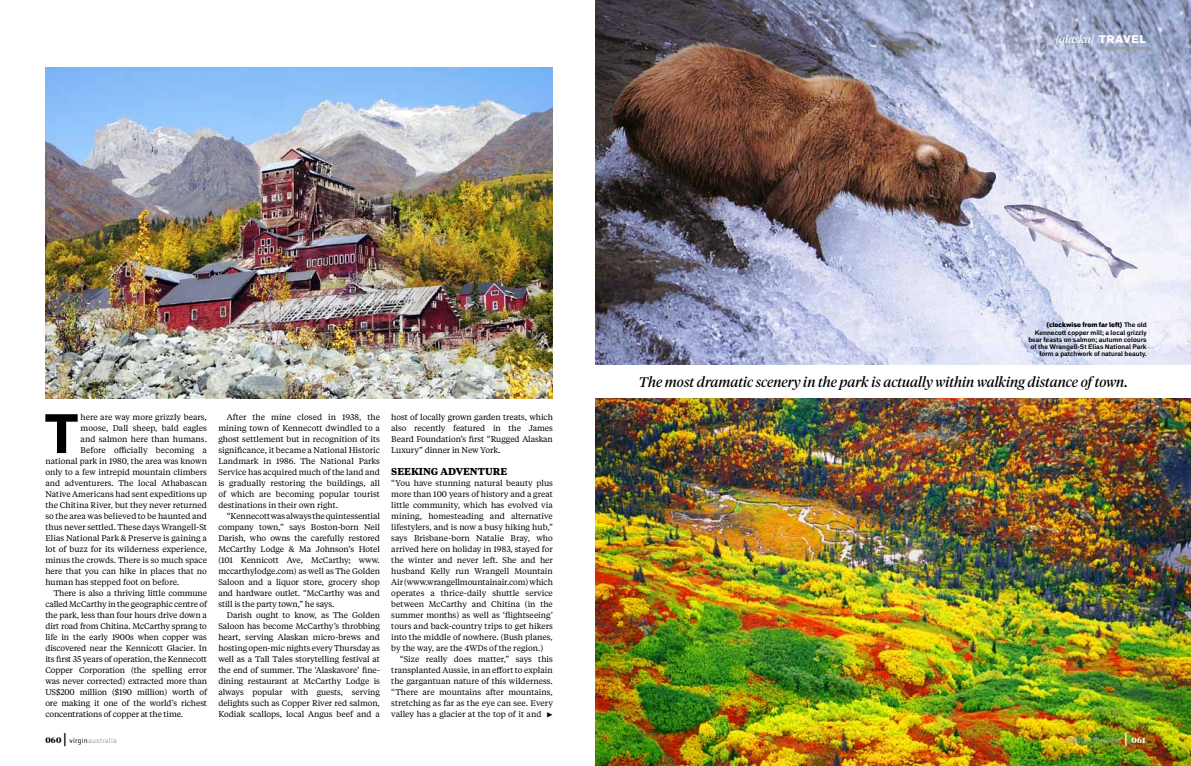
<style>
.page{position:relative;width:1191px;height:766px;background:#fff}
.page>*{position:absolute;margin:0;border:0;box-sizing:border-box;transform-origin:0 0}
.t1{font:700 expanded 55px "Embarcadero MVB Pro";color:#000}
.t2{font:italic 14px "Tiempos Headline";color:#000}
.t3{font:italic 11px "Tiempos Headline";color:#fff}
.t4{font:700 10px "Tiempos Text";color:#000}
.t5{font:8.2px/11px "Tiempos Text";letter-spacing:-.005em;color:#000;text-align:justify}
.t6{font:7px "Embarcadero MVB Pro";letter-spacing:.03em;color:#9e9e9d}
.t7{font:7px "Embarcadero MVB Pro";letter-spacing:.05em;color:#9e9e9d}
.t8{font:700 6.5px/7.2px "Embarcadero MVB Pro";color:#000;text-align:right}
.s1{font-family:"Embarcadero MVB Pro";font-weight:900;font-style:normal}
.s2{font-family:"Tiempos Headline";font-weight:700;font-size:8px;color:#000}
.s3{font-size:13px;color:#000}
.s4{color:#000}
.s5{font-family:"Embarcadero MVB Pro"}
.s6{font-weight:900}
.s7{font-size:13px;color:#fff}
.s8{font-family:"Tiempos Headline";font-weight:700;font-size:8px;color:#fff}
</style>
<div class="page">
<img style="left:595px;top:0;width:596px;height:364px">
<img style="left:45px;top:68px;width:508px;height:330px">
<img style="left:595px;top:398px;width:596px;height:367px">
<hr style="left:1099px;top:47px;width:46px;height:2px;background:#9e9e9d">
<h3 class="t3" style="left:1055px;top:32px;width:92px">{alaska} <span class="s1">TRAVEL</span></h3>
<h1 class="t1" style="left:45px;top:394px;width:35px">T</h1>
<p class="t5" style="left:81px;top:411px;width:128px">here are way more grizzly bears,</p>
<p class="t5" style="left:81px;top:422px;width:128px">moose, Dall sheep, bald eagles</p>
<p class="t5" style="left:81px;top:433px;width:128px">and salmon here than humans.</p>
<p class="t5" style="left:81px;top:444px;width:128px">Before officially becoming a</p>
<p class="t5" style="left:45px;top:455px;width:163px">national park in 1980, the area was known</p>
<p class="t5" style="left:45px;top:466px;width:163px">only to a few intrepid mountain climbers</p>
<p class="t5" style="left:45px;top:477px;width:163px">and adventurers. The local Athabascan</p>
<p class="t5" style="left:45px;top:488px;width:163px">Native Americans had sent expeditions up</p>
<p class="t5" style="left:45px;top:499px;width:163px">the Chitina River, but they never returned</p>
<p class="t5" style="left:45px;top:510px;width:163px">so the area was believed to be haunted and</p>
<p class="t5" style="left:45px;top:521px;width:163px">thus never settled. These days Wrangell-St</p>
<p class="t5" style="left:45px;top:532px;width:163px">Elias National Park &amp; Preserve is gaining a</p>
<p class="t5" style="left:45px;top:543px;width:163px">lot of buzz for its wilderness experience,</p>
<p class="t5" style="left:45px;top:554px;width:163px">minus the crowds. There is so much space</p>
<p class="t5" style="left:45px;top:565px;width:163px">here that you can hike in places that no</p>
<p class="t5" style="left:45px;top:576px;width:135px">human has stepped foot on before.</p>
<p class="t5" style="left:54px;top:587px;width:155px">There is also a thriving little commune</p>
<p class="t5" style="left:45px;top:598px;width:163px">called McCarthy in the geographic centre of</p>
<p class="t5" style="left:45px;top:609px;width:163px">the park, less than four hours drive down a</p>
<p class="t5" style="left:45px;top:620px;width:163px">dirt road from Chitina. McCarthy sprang to</p>
<p class="t5" style="left:45px;top:631px;width:163px">life in the early 1900s when copper was</p>
<p class="t5" style="left:45px;top:642px;width:163px">discovered near the Kennicott Glacier. In</p>
<p class="t5" style="left:45px;top:653px;width:163px">its first 35 years of operation, the Kennecott</p>
<p class="t5" style="left:45px;top:664px;width:163px">Copper Corporation (the spelling error</p>
<p class="t5" style="left:45px;top:675px;width:163px">was never corrected) extracted more than</p>
<p class="t5" style="left:45px;top:686px;width:163px">US$200 million ($190 million) worth of</p>
<p class="t5" style="left:45px;top:697px;width:163px">ore making it one of the world’s richest</p>
<p class="t5" style="left:45px;top:708px;width:139px">concentrations of copper at the time.</p>
<p class="t6" style="left:45px;top:735px;width:73px"><span class="s2">060</span><span class="s3">|</span> <span class="s4">virgin</span>australia</p>
<p class="t5" style="left:218px;top:411px;width:163px;text-indent:9px">After the mine closed in 1938, the mining town of Kennecott dwindled to a ghost settlement but in recognition of its significance, it became a National Historic Landmark in 1986. The National Parks Service has acquired much of the land and is gradually restoring the buildings, all of which are becoming popular tourist destinations in their own right.</p>
<p class="t5" style="left:218px;top:510px;width:163px;text-indent:9px">“Kennecott was always the quintessential company town,” says Boston-born Neil Darish, who owns the carefully restored McCarthy Lodge &amp; Ma Johnson’s Hotel (101 Kennicott Ave, McCarthy; www. mccarthylodge.com) as well as The Golden Saloon and a liquor store, grocery shop and hardware outlet. “McCarthy was and still is the party town,” he says.</p>
<p class="t5" style="left:218px;top:609px;width:163px;text-indent:9px">Darish ought to know, as The Golden Saloon has become McCarthy’s throbbing heart, serving Alaskan micro-brews and hosting open-mic nights every Thursday as well as a Tall Tales storytelling festival at the end of summer. The ‘Alaskavore’ fine&shy;dining restaurant at McCarthy Lodge is always popular with guests, serving delights such as Copper River red salmon, Kodiak scallops, local Angus beef and a</p>
<p class="t5" style="left:391px;top:411px;width:163px">host of locally grown garden treats, which also recently featured in the James Beard Foundation’s first “Rugged Alaskan Luxury” dinner in New York.</p>
<p class="t4" style="left:391px;top:464px;width:117px">SEEKING ADVENTURE</p>
<p class="t5" style="left:391px;top:477px;width:163px">“You have stunning natural beauty plus more than 100 years of history and a great little community, which has evolved via mining, homesteading and alternative lifestylers, and is now a busy hiking hub,” says Brisbane-born Natalie Bray, who arrived here on holiday in 1983, stayed for the winter and never left. She and her husband Kelly run Wrangell Mountain Air (www.wrangellmountainair.com) which operates a thrice-daily shuttle service between McCarthy and Chitina (in the summer months) as well as ‘flightseeing’ tours and back-country trips to get hikers into the middle of nowhere. (Bush planes, by the way, are the 4WDs of the region.)</p>
<p class="t5" style="left:391px;top:653px;width:163px;text-indent:9px">“Size really does matter,” says this transplanted Aussie, in an effort to explain the gargantuan nature of this wilderness. “There are mountains after mountains, stretching as far as the eye can see. Every valley has a glacier at the top of it and <span class="s5">▶</span></p>
<p class="t8" style="left:1028px;top:321px;width:120px"><span class="s6">(clockwise from far left)</span> The old Kennecott copper mill; a local grizzly bear feasts on salmon; autumn colours of the Wrangell-St Elias National Park form a patchwork of natural beauty.</p>
<h2 class="t2" style="left:639px;top:372px;width:490px">The most dramatic scenery in the park is actually within walking distance of town.</h2>
<p class="t7" style="left:1064px;top:735px;width:83px">february 2013 <span class="s7">|</span> <span class="s8">061</span></p>
</div>
